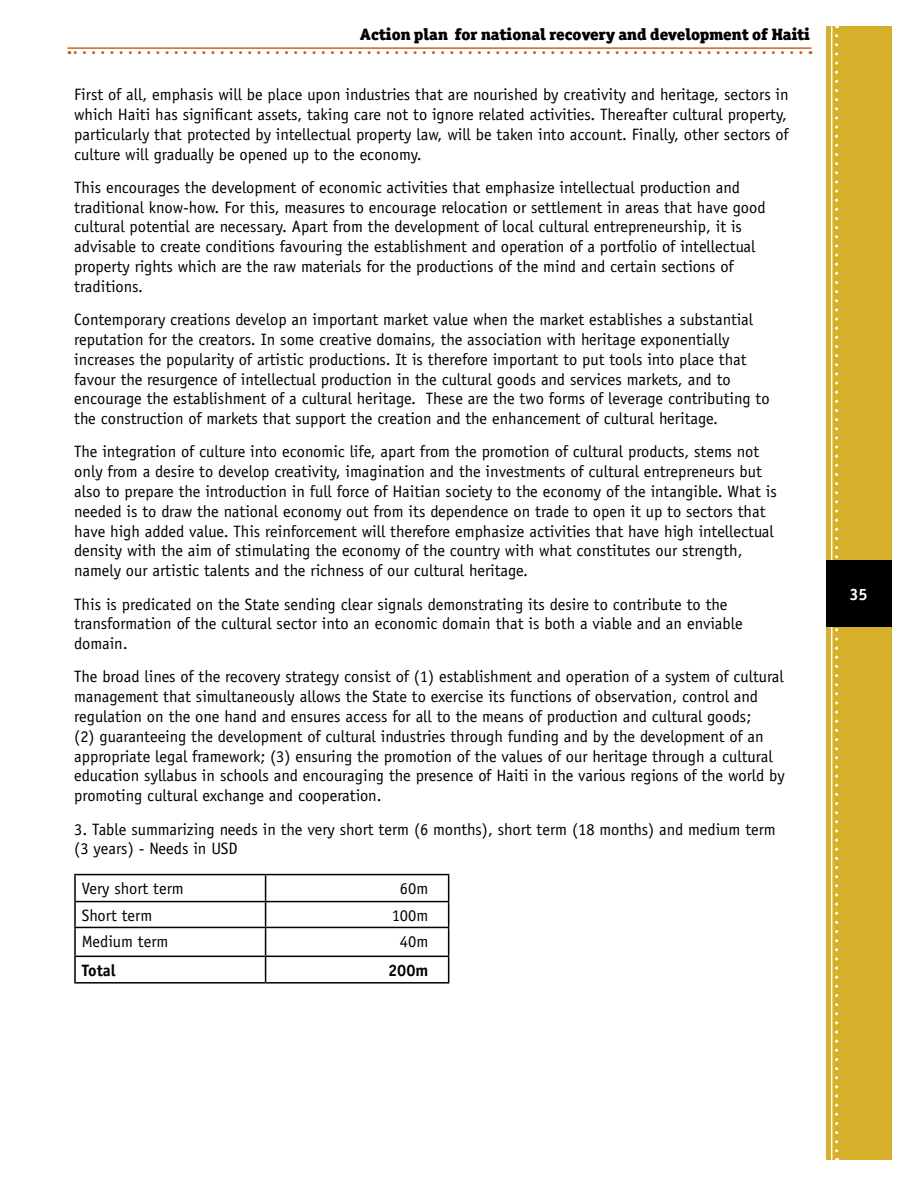
<style>
.page{position:relative;width:918px;height:1188px;background:#fff}
.page>*{position:absolute;margin:0;border:0;box-sizing:border-box;transform-origin:0 0}
.t1{font:16.5px/19.8px "Officina Sans";color:#000}
.t2{font:16.5px "Officina Ser ITC Black OS";color:#000}
.t3{font:700 16.5px "Officina Sans";color:#000}
.t4{font:700 16.5px "Officina Serif";color:#fff}
</style>
<div class="page">
<div style="left:826px;top:27px;width:65px;height:1133px;background:#d6af2b"></div>
<hr style="left:831px;top:27px;width:1px;height:1133px;background:#fff">
<svg style="left:835px;top:36px;width:3px;height:1124px"></svg>
<div style="left:826px;top:561px;width:65px;height:66px;background:#000"></div>
<hr style="left:68px;top:47px;width:744px;height:2px;background:#ca6328">
<svg style="left:69px;top:51px;width:732px;height:3px"></svg>
<hr style="left:74px;top:874px;width:192px;height:1px;background:#000">
<hr style="left:74px;top:875px;width:2px;height:26px;background:#000">
<hr style="left:266px;top:874px;width:183px;height:1px;background:#000">
<hr style="left:74px;top:901px;width:192px;height:1px;background:#000">
<hr style="left:74px;top:902px;width:2px;height:25px;background:#000">
<hr style="left:266px;top:901px;width:183px;height:1px;background:#000">
<hr style="left:74px;top:927px;width:192px;height:1px;background:#000">
<hr style="left:74px;top:928px;width:2px;height:28px;background:#000">
<hr style="left:266px;top:927px;width:183px;height:1px;background:#000">
<hr style="left:74px;top:956px;width:192px;height:1px;background:#000">
<hr style="left:74px;top:957px;width:2px;height:25px;background:#000">
<hr style="left:74px;top:982px;width:192px;height:2px;background:#000">
<hr style="left:266px;top:956px;width:183px;height:1px;background:#000">
<svg style="left:265px;top:875px;width:1px;height:107px"></svg>
<svg style="left:448px;top:875px;width:1px;height:107px"></svg>
<hr style="left:266px;top:982px;width:183px;height:2px;background:#000">
<p class="t2" style="left:360px;top:23px;width:451px">Action plan for national recovery and development of Haiti</p>
<p class="t1" style="left:74px;top:85px;width:716px;text-align:justify">First of all, emphasis will be place upon industries that are nourished by creativity and heritage, sectors in which Haiti has significant assets, taking care not to ignore related activities. Thereafter cultural property, particularly that protected by intellectual property law, will be taken into account. Finally, other sectors of culture will gradually be opened up to the economy.</p>
<p class="t1" style="left:74px;top:177px;width:693px">This encourages the development of economic activities that emphasize intellectual production and traditional know-how. For this, measures to encourage relocation or settlement in areas that have good cultural potential are necessary. Apart from the development of local cultural entrepreneurship, it is advisable to create conditions favouring the establishment and operation of a portfolio of intellectual property rights which are the raw materials for the productions of the mind and certain sections of traditions.</p>
<p class="t1" style="left:74px;top:310px;width:697px">Contemporary creations develop an important market value when the market establishes a substantial reputation for the creators. In some creative domains, the association with heritage exponentially increases the popularity of artistic productions. It is therefore important to put tools into place that favour the resurgence of intellectual production in the cultural goods and services markets, and to encourage the establishment of a cultural heritage. These are the two forms of leverage contributing to the construction of markets that support the creation and the enhancement of cultural heritage.</p>
<p class="t1" style="left:74px;top:442px;width:704px">The integration of culture into economic life, apart from the promotion of cultural products, stems not only from a desire to develop creativity, imagination and the investments of cultural entrepreneurs but also to prepare the introduction in full force of Haitian society to the economy of the intangible. What is needed is to draw the national economy out from its dependence on trade to open it up to sectors that have high added value. This reinforcement will therefore emphasize activities that have high intellectual density with the aim of stimulating the economy of the country with what constitutes our strength, namely our artistic talents and the richness of our cultural heritage.</p>
<p class="t1" style="left:74px;top:594px;width:670px">This is predicated on the State sending clear signals demonstrating its desire to contribute to the transformation of the cultural sector into an economic domain that is both a viable and an enviable domain.</p>
<p class="t1" style="left:74px;top:667px;width:712px">The broad lines of the recovery strategy consist of (1) establishment and operation of a system of cultural management that simultaneously allows the State to exercise its functions of observation, control and regulation on the one hand and ensures access for all to the means of production and cultural goods;<br>(2) guaranteeing the development of cultural industries through funding and by the development of an appropriate legal framework; (3) ensuring the promotion of the values of our heritage through a cultural education syllabus in schools and encouraging the presence of Haiti in the various regions of the world by promoting cultural exchange and cooperation.</p>
<p class="t1" style="left:74px;top:819px;width:703px">3. Table summarizing needs in the very short term (6 months), short term (18 months) and medium term (3 years) - Needs in USD</p>
<p class="t1" style="left:82px;top:878px;width:104px">Very short term</p>
<p class="t1" style="left:400px;top:878px;width:30px">60m</p>
<p class="t1" style="left:82px;top:905px;width:72px">Short term</p>
<p class="t1" style="left:392px;top:905px;width:38px">100m</p>
<p class="t1" style="left:82px;top:931px;width:88px">Medium term</p>
<p class="t1" style="left:400px;top:931px;width:30px">40m</p>
<p class="t3" style="left:82px;top:960px;width:35px">Total</p>
<p class="t3" style="left:388px;top:960px;width:42px">200m</p>
<p class="t4" style="left:849px;top:585px;width:20px">35</p>
</div>
